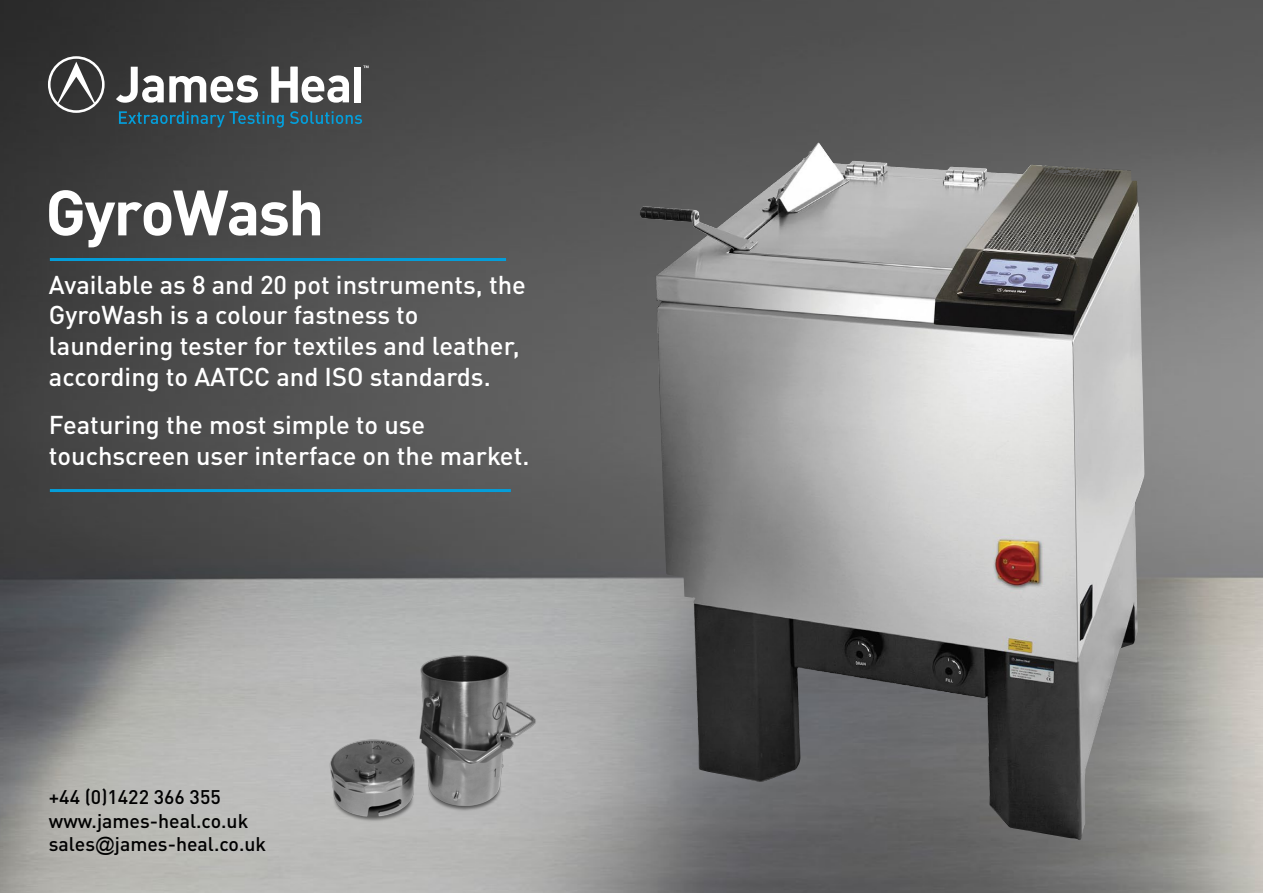
<style>
.page{position:relative;width:1263px;height:893px;background:#fff}
.page>*{position:absolute;margin:0;border:0;box-sizing:border-box;transform-origin:0 0}
.t1{font:700 63px "DINOT";letter-spacing:-.03em;color:#fff}
.t2{font:500 25.5px/30.6px "DINOT";color:#fff}
.t3{font:500 19.5px/23.4px "DINOT";color:#000}
.s1{font-family:"Arial";font-weight:400}
</style>
<div class="page">
<img style="left:0;top:0;width:1263px;height:893px">
<hr style="left:50px;top:258px;width:456px;height:3px;background:#049eda">
<hr style="left:50px;top:489px;width:461px;height:3px;background:#049eda">
<svg style="left:48px;top:56px;width:57px;height:57px"></svg>
<svg style="left:116px;top:67px;width:142px;height:36px"></svg>
<svg style="left:271px;top:66px;width:97px;height:37px"></svg>
<svg style="left:119px;top:111px;width:165px;height:17px;background:#2f5463"></svg>
<svg style="left:290px;top:111px;width:72px;height:13px"></svg>
<img style="left:639px;top:142px;width:446px;height:698px">
<img style="left:307px;top:636px;width:246px;height:203px">
<h1 class="t1" style="left:45px;top:171px;width:280px">GyroWash</h1>
<p class="t2" style="left:49px;top:269px;width:478px">Available as 8 and 20 pot instruments, the GyroWash is a colour fastness to laundering tester for textiles and leather, according to AATCC and ISO standards.</p>
<p class="t2" style="left:49px;top:409px;width:482px">Featuring the most simple to use touchscreen user interface on the market.</p>
<p class="t3" style="left:49px;top:785px;width:219px">+44 (0)1422 366 355 www.james-heal.co.uk sales<span class="s1">@</span>james-heal.co.uk</p>
</div>
